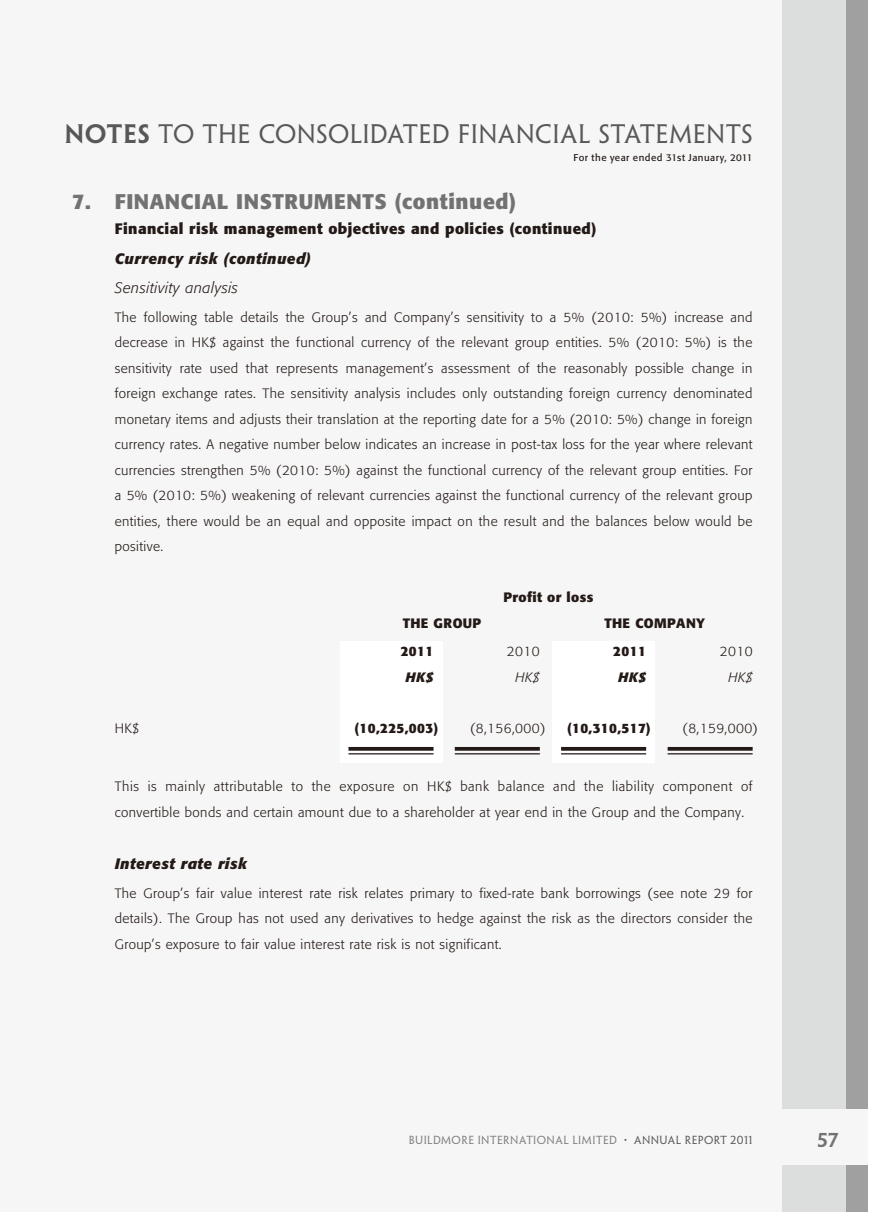
<style>
.page{position:relative;width:893px;height:1212px;background:#fff}
.page>*{position:absolute;margin:0;border:0;box-sizing:border-box;transform-origin:0 0}
.t1{font:24px "Penumbra Half Serif Std";letter-spacing:.015em;color:#595857}
.t2{font:700 21px "Formata";letter-spacing:.03em;color:#727272}
.t3{font:18px "Penumbra Half Serif Std Se Bd";color:#727272}
.t4{font:700 15px "Formata";letter-spacing:.03em;color:#231916}
.t5{font:italic 700 15px "Formata";letter-spacing:.03em;color:#231916}
.t6{font:italic 300 15px "Formata";letter-spacing:.03em;color:#231916}
.t7{font:300 13.5px/25.5px "Formata";letter-spacing:.03em;color:#231916;text-align:justify}
.t8{font:700 13.5px "Formata";letter-spacing:.03em;color:#231916}
.t9{font:italic 700 13.5px "Formata";color:#231916}
.t10{font:italic 300 13.5px "Formata";color:#231916}
.t11{font:10.5px "Penumbra Half Serif Std";letter-spacing:.04em;color:#7e7e7e}
.t12{font:9.75px "Formata";letter-spacing:.05em;color:#231916}
.s1{font-family:"Penumbra Half Serif Std Se Bd"}
.s2{color:#595857}
</style>
<div class="page">
<div style="left:0;top:0;width:867px;height:1212px;background:#f6f6f6"></div>
<div style="left:846px;top:0;width:21px;height:1108px;background:#a0a0a1"></div>
<div style="left:846px;top:1165px;width:21px;height:47px;background:#a0a0a1"></div>
<div style="left:782px;top:0;width:64px;height:1108px;background:#dcdddd"></div>
<div style="left:782px;top:1165px;width:64px;height:47px;background:#dcdddd"></div>
<div style="left:340px;top:642px;width:102px;height:121px;background:#fff"></div>
<div style="left:553px;top:642px;width:102px;height:121px;background:#fff"></div>
<svg style="left:348px;top:747px;width:86px;height:4px"></svg>
<hr style="left:348px;top:753px;width:86px;height:1px;background:#231916">
<svg style="left:455px;top:747px;width:85px;height:4px"></svg>
<hr style="left:455px;top:753px;width:85px;height:1px;background:#231916">
<svg style="left:561px;top:747px;width:85px;height:4px"></svg>
<hr style="left:561px;top:753px;width:85px;height:1px;background:#231916">
<svg style="left:668px;top:747px;width:85px;height:4px"></svg>
<hr style="left:668px;top:753px;width:85px;height:1px;background:#231916">
<h1 class="t1" style="left:64px;top:120px;width:690px"><span class="s1">NOTES</span> TO THE CONSOLIDATED FINANCIAL STATEMENTS</h1>
<p class="t12" style="left:573px;top:152px;width:181px">For the year ended 31st January, 2011</p>
<h2 class="t2" style="left:72px;top:189px;width:445px">7. FINANCIAL INSTRUMENTS (continued)</h2>
<p class="t4" style="left:115px;top:219px;width:483px">Financial risk management objectives and policies (continued)</p>
<p class="t5" style="left:115px;top:249px;width:197px">Currency risk (continued)</p>
<p class="t6" style="left:115px;top:279px;width:125px">Sensitivity analysis</p>
<p class="t7" style="left:115px;top:305px;width:639px">The following table details the Group’s and Company’s sensitivity to a 5% (2010: 5%) increase and decrease in HK$ against the functional currency of the relevant group entities. 5% (2010: 5%) is the sensitivity rate used that represents management’s assessment of the reasonably possible change in foreign exchange rates. The sensitivity analysis includes only outstanding foreign currency denominated monetary items and adjusts their translation at the reporting date for a 5% (2010: 5%) change in foreign currency rates. A negative number below indicates an increase in post-tax loss for the year where relevant currencies strengthen 5% (2010: 5%) against the functional currency of the relevant group entities. For a 5% (2010: 5%) weakening of relevant currencies against the functional currency of the relevant group entities, there would be an equal and opposite impact on the result and the balances below would be positive.</p>
<p class="t8" style="left:503px;top:589px;width:92px">Profit or loss</p>
<p class="t8" style="left:403px;top:615px;width:80px">THE GROUP</p>
<p class="t8" style="left:604px;top:615px;width:102px">THE COMPANY</p>
<p class="t8" style="left:401px;top:643px;width:34px">2011</p>
<p class="t7" style="left:507px;top:639px;width:34px">2010</p>
<p class="t8" style="left:613px;top:643px;width:34px">2011</p>
<p class="t7" style="left:720px;top:639px;width:34px">2010</p>
<p class="t9" style="left:405px;top:669px;width:29px">HK$</p>
<p class="t10" style="left:515px;top:669px;width:26px">HK$</p>
<p class="t9" style="left:618px;top:669px;width:29px">HK$</p>
<p class="t10" style="left:728px;top:669px;width:26px">HK$</p>
<p class="t7" style="left:115px;top:716px;width:26px">HK$</p>
<p class="t8" style="left:355px;top:720px;width:85px">(10,225,003)</p>
<p class="t7" style="left:470px;top:716px;width:77px">(8,156,000)</p>
<p class="t8" style="left:567px;top:720px;width:85px">(10,310,517)</p>
<p class="t7" style="left:683px;top:716px;width:77px">(8,159,000)</p>
<p class="t7" style="left:115px;top:774px;width:639px">This is mainly attributable to the exposure on HK$ bank balance and the liability component of convertible bonds and certain amount due to a shareholder at year end in the Group and the Company.</p>
<p class="t5" style="left:115px;top:855px;width:134px">Interest rate risk</p>
<p class="t7" style="left:115px;top:880px;width:639px">The Group’s fair value interest rate risk relates primary to fixed-rate bank borrowings (see note 29 for details). The Group has not used any derivatives to hedge against the risk as the directors consider the Group’s exposure to fair value interest rate risk is not significant.</p>
<p class="t11" style="left:409px;top:1134px;width:345px">BUILDMORE INTERNATIONAL LIMITED <span class="s2">• ANNUAL REPORT 2011</span></p>
<h3 class="t3" style="left:817px;top:1129px;width:23px">57</h3>
</div>
